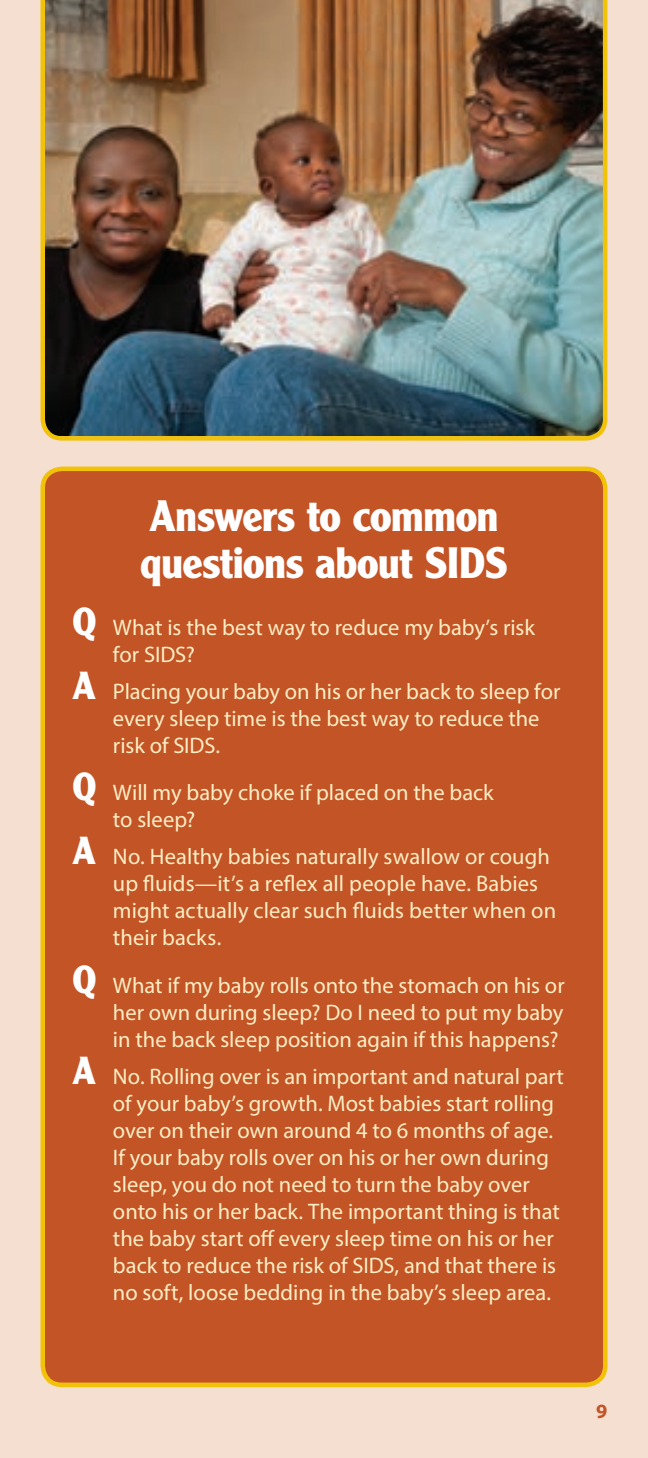
<style>
.page{position:relative;width:648px;height:1458px;background:#fff}
.page>*{position:absolute;margin:0;border:0;box-sizing:border-box;transform-origin:0 0}
.t1{font:700 42.98px/46.8px "Clearface Gothic LT Std";letter-spacing:-.01em;color:#fff}
.t2{font:22.5px/27px "Myriad Pro";color:#fcedc4}
.t3{font:700 20.25px "Myriad Pro";color:#c35426}
.s1{font-family:"Clearface Gothic LT Std";font-weight:700;font-size:38.25px;color:#fff}
</style>
<div class="page">
<div style="left:1px;top:0;width:647px;height:1458px;background:#f4dfd0"></div>
<div style="left:43px;top:469px;width:562px;height:916px;background:#c35426;border-radius:19px"></div>
<div style="left:40px;top:467px;width:568px;height:920px;border:4px solid #f2c209;border-radius:19px"></div>
<img style="left:40px;top:0;width:567px;height:441px">
<h2 class="t1" style="left:140px;top:493px;width:369px">Answers to common questions about SIDS</h2>
<p class="t2" style="left:113px;top:614px;width:424px;text-indent:-40px"><span class="s1">Q</span> What is the best way to reduce my baby’s risk for SIDS?</p>
<p class="t2" style="left:113px;top:678px;width:449px;text-indent:-40px"><span class="s1">A</span> Placing your baby on his or her back to sleep for every sleep time is the best way to reduce the risk of SIDS.</p>
<p class="t2" style="left:113px;top:779px;width:382px;text-indent:-40px"><span class="s1">Q</span> Will my baby choke if placed on the back to sleep?</p>
<p class="t2" style="left:113px;top:843px;width:445px;text-indent:-40px"><span class="s1">A</span> No. Healthy babies naturally swallow or cough up fluids—it’s a reflex all people have. Babies might actually clear such fluids better when on their backs.</p>
<p class="t2" style="left:113px;top:971px;width:453px;text-align:justify;text-indent:-40px"><span class="s1">Q</span> What if my baby rolls onto the stomach on his or her own during sleep? Do I need to put my baby in the back sleep position again if this happens?</p>
<p class="t2" style="left:113px;top:1062px;width:452px;text-indent:-40px"><span class="s1">A</span> No. Rolling over is an important and natural part of your baby’s growth. Most babies start rolling over on their own around 4 to 6 months of age.<br>If your baby rolls over on his or her own during sleep, you do not need to turn the baby over onto his or her back. The important thing is that the baby start off every sleep time on his or her back to reduce the risk of SIDS, and that there is no soft, loose bedding in the baby’s sleep area.</p>
<p class="t3" style="left:596px;top:1397px;width:13px">9</p>
</div>
